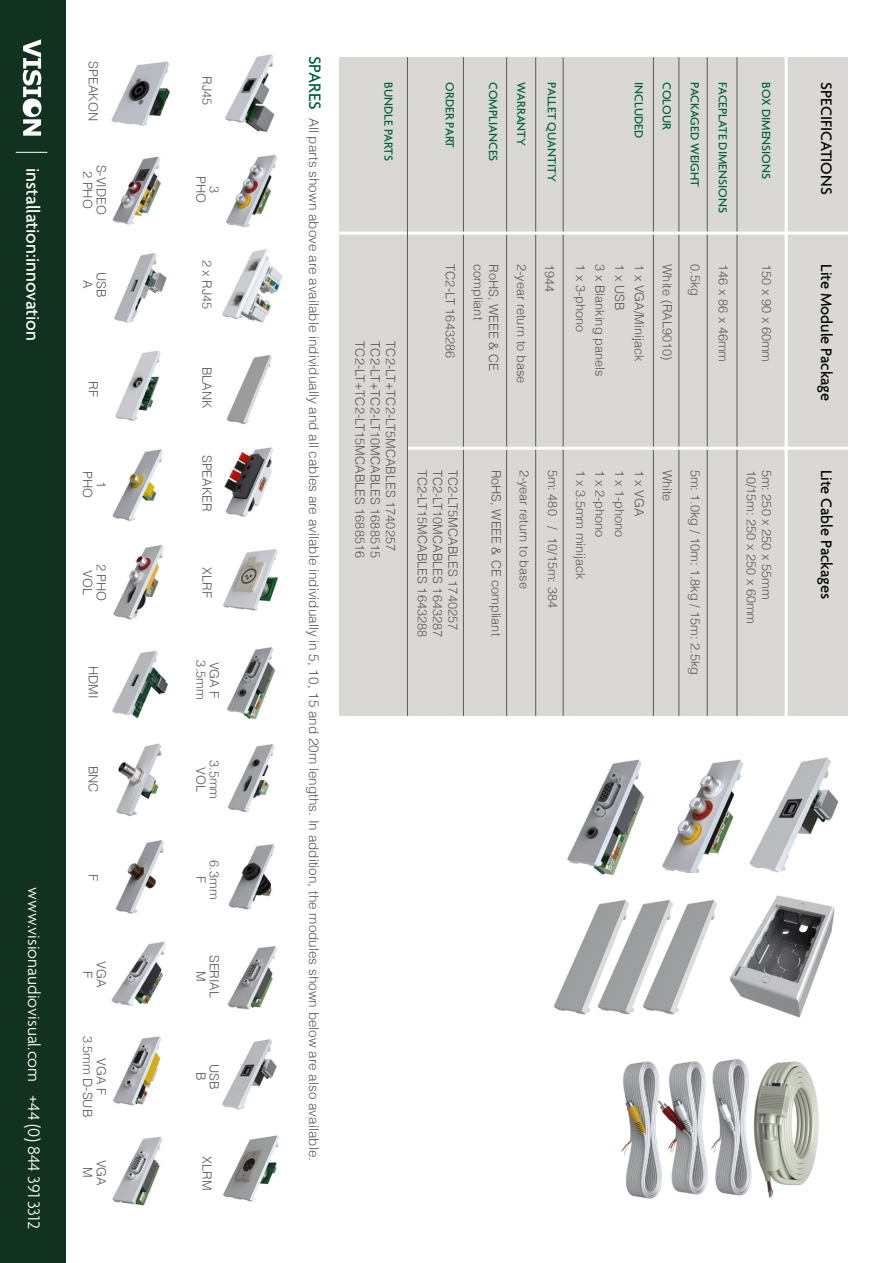
<style>
.page{position:relative;width:893px;height:1263px;background:#fff}
.page>*{position:absolute;margin:0;border:0;box-sizing:border-box;transform-origin:0 0}
.t1{font:500 19.5px "Agenda";color:#fff}
.t2{font:300 18px "Agenda";color:#fff}
.t3{font:500 16.5px "Agenda";color:#000}
.t4{font:300 13.5px "Helvetica";color:#58595b}
.t5{font:300 12.75px/13.5px "Helvetica";color:#58595b;text-align:center}
.t6{font:500 12.75px "Agenda";color:#006037}
.s1{font-family:"Agenda";font-weight:500;font-size:18px;color:#006037}
</style>
<div class="page">
<div style="left:339px;top:57px;width:508px;height:659px;background:#d9d8d4"></div>
<hr style="left:785px;top:46px;width:3px;height:673px;background:#fff">
<hr style="left:737px;top:57px;width:1px;height:659px;background:#58595b">
<hr style="left:707px;top:57px;width:1px;height:659px;background:#58595b">
<hr style="left:679px;top:57px;width:1px;height:659px;background:#58595b">
<hr style="left:653px;top:57px;width:1px;height:659px;background:#58595b">
<hr style="left:563px;top:57px;width:1px;height:659px;background:#58595b">
<hr style="left:535px;top:57px;width:1px;height:659px;background:#58595b">
<hr style="left:506px;top:57px;width:1px;height:659px;background:#58595b">
<hr style="left:463px;top:57px;width:1px;height:659px;background:#58595b">
<div style="left:0;top:0;width:65px;height:1263px;background:#123220"></div>
<hr style="left:16px;top:152px;width:31px;height:1px;background:#fff">
<svg style="left:23px;top:39px;width:18px;height:97px"></svg>
<img style="left:222px;top:249px;width:61px;height:74px">
<img style="left:225px;top:54px;width:50px;height:78px">
<img style="left:223px;top:549px;width:55px;height:62px">
<img style="left:227px;top:744px;width:48px;height:69px">
<img style="left:226px;top:154px;width:51px;height:73px">
<img style="left:224px;top:447px;width:49px;height:70px">
<img style="left:227px;top:946px;width:50px;height:64px">
<img style="left:222px;top:1039px;width:55px;height:71px">
<img style="left:223px;top:1135px;width:56px;height:67px">
<img style="left:228px;top:844px;width:47px;height:66px">
<img style="left:227px;top:647px;width:48px;height:73px">
<img style="left:226px;top:355px;width:46px;height:69px">
<img style="left:115px;top:350px;width:46px;height:71px">
<img style="left:114px;top:253px;width:53px;height:70px">
<img style="left:112px;top:156px;width:49px;height:69px">
<img style="left:112px;top:449px;width:51px;height:73px">
<img style="left:111px;top:61px;width:59px;height:65px">
<img style="left:116px;top:743px;width:46px;height:74px">
<img style="left:115px;top:840px;width:49px;height:74px">
<img style="left:111px;top:941px;width:55px;height:65px">
<img style="left:113px;top:1036px;width:48px;height:70px">
<img style="left:112px;top:1137px;width:50px;height:69px">
<img style="left:112px;top:650px;width:56px;height:69px">
<img style="left:113px;top:545px;width:51px;height:75px">
<hr style="left:310px;top:232px;width:547px;height:3px;background:#fff">
<hr style="left:407px;top:447px;width:454px;height:3px;background:#fff">
<img style="left:729px;top:895px;width:106px;height:123px">
<img style="left:662px;top:759px;width:81px;height:114px">
<img style="left:567px;top:759px;width:78px;height:117px">
<img style="left:743px;top:757px;width:96px;height:116px">
<img style="left:678px;top:900px;width:39px;height:111px">
<img style="left:634px;top:900px;width:44px;height:115px">
<img style="left:553px;top:900px;width:81px;height:115px">
<img style="left:621px;top:1061px;width:28px;height:138px">
<img style="left:649px;top:1061px;width:54px;height:138px">
<img style="left:703px;top:1059px;width:45px;height:137px">
<img style="left:748px;top:1061px;width:71px;height:137px">
<hr style="left:407px;top:57px;width:1px;height:659px;background:#58595b">
<h1 class="t1" style="left:45px;top:168px;width:174px;rotate:90deg">installation:innovation</h1>
<h2 class="t2" style="left:44px;top:887px;width:343px;rotate:90deg">www.visionaudiovisual.com +44 (0) 844 391 3312</h2>
<p class="t5" style="left:100px;top:61px;width:61px;rotate:90deg">SPEAKON</p>
<p class="t5" style="left:108px;top:165px;width:52px;rotate:90deg">S-VIDEO<br>2 PHO</p>
<p class="t5" style="left:108px;top:272px;width:27px;rotate:90deg">USB<br>A</p>
<p class="t5" style="left:100px;top:381px;width:17px;rotate:90deg">RF</p>
<p class="t5" style="left:108px;top:471px;width:28px;rotate:90deg">1<br>PHO</p>
<p class="t5" style="left:108px;top:564px;width:39px;rotate:90deg">2 PHO<br>VOL</p>
<p class="t5" style="left:100px;top:666px;width:34px;rotate:90deg">HDMI</p>
<p class="t5" style="left:100px;top:765px;width:28px;rotate:90deg">BNC</p>
<p class="t5" style="left:100px;top:874px;width:9px;rotate:90deg">F</p>
<p class="t5" style="left:108px;top:961px;width:28px;rotate:90deg">VGA<br>F</p>
<p class="t5" style="left:108px;top:1036px;width:83px;rotate:90deg">VGA F<br>3.5mm D-SUB</p>
<p class="t5" style="left:108px;top:1159px;width:28px;rotate:90deg">VGA<br>M</p>
<p class="t5" style="left:214px;top:76px;width:31px;rotate:90deg">RJ45</p>
<p class="t5" style="left:221px;top:176px;width:28px;rotate:90deg">3<br>PHO</p>
<p class="t5" style="left:214px;top:260px;width:51px;rotate:90deg">2 x RJ45</p>
<p class="t5" style="left:214px;top:366px;width:43px;rotate:90deg">BLANK</p>
<p class="t5" style="left:214px;top:455px;width:58px;rotate:90deg">SPEAKER</p>
<p class="t5" style="left:214px;top:567px;width:32px;rotate:90deg">XLRF</p>
<p class="t5" style="left:208px;top:660px;width:40px;rotate:90deg">3.5mm</p>
<p class="t5" style="left:221px;top:661px;width:38px;rotate:90deg">VGA F</p>
<p class="t5" style="left:221px;top:760px;width:40px;rotate:90deg">3.5mm<br>VOL</p>
<p class="t5" style="left:221px;top:860px;width:40px;rotate:90deg">6.3mm<br>F</p>
<p class="t5" style="left:221px;top:955px;width:45px;rotate:90deg">SERIAL<br>M</p>
<p class="t5" style="left:221px;top:1063px;width:27px;rotate:90deg">USB<br>B</p>
<p class="t5" style="left:214px;top:1156px;width:36px;rotate:90deg">XLRM</p>
<p class="t4" style="left:322px;top:56px;width:1106px;rotate:90deg"><span class="s1">SPARES</span> All parts shown above are available individually and all cables are avilable individually in 5, 10, 15 and 20m lengths. In addition, the modules shown below are also available.</p>
<p class="t6" style="left:396px;top:82px;width:80px;rotate:90deg">BUNDLE PARTS</p>
<p class="t6" style="left:458px;top:82px;width:67px;rotate:90deg">ORDER PART</p>
<p class="t6" style="left:501px;top:82px;width:81px;rotate:90deg">COMPLIANCES</p>
<p class="t6" style="left:529px;top:82px;width:65px;rotate:90deg">WARRANTY</p>
<p class="t6" style="left:560px;top:82px;width:101px;rotate:90deg">PALLET QUANTITY</p>
<p class="t6" style="left:647px;top:82px;width:57px;rotate:90deg">INCLUDED</p>
<p class="t6" style="left:675px;top:82px;width:49px;rotate:90deg">COLOUR</p>
<p class="t6" style="left:703px;top:82px;width:106px;rotate:90deg">PACKAGED WEIGHT</p>
<p class="t6" style="left:731px;top:82px;width:132px;rotate:90deg">FACEPLATE DIMENSIONS</p>
<p class="t6" style="left:774px;top:82px;width:98px;rotate:90deg">BOX DIMENSIONS</p>
<p class="t3" style="left:836px;top:82px;width:114px;rotate:90deg">SPECIFICATIONS</p>
<p class="t5" style="left:367px;top:341px;width:218px;rotate:90deg">TC2-LT+TC2-LT15MCABLES 1688516</p>
<p class="t5" style="left:382px;top:341px;width:218px;rotate:90deg">TC2-LT+TC2-LT10MCABLES 1688515</p>
<p class="t5" style="left:397px;top:341px;width:211px;rotate:90deg">TC2-LT+TC2-LT5MCABLES 1740257</p>
<p class="t5" style="left:457px;top:264px;width:95px;rotate:90deg">TC2-LT 1643286</p>
<p class="t5" style="left:485px;top:264px;width:57px;rotate:90deg">compliant</p>
<p class="t5" style="left:501px;top:264px;width:108px;rotate:90deg">RoHS, WEEE &amp; CE</p>
<p class="t5" style="left:529px;top:264px;width:121px;rotate:90deg">2-year return to base</p>
<p class="t5" style="left:557px;top:264px;width:30px;rotate:90deg">1944</p>
<p class="t5" style="left:587px;top:264px;width:70px;rotate:90deg">1 x 3-phono</p>
<p class="t5" style="left:607px;top:264px;width:113px;rotate:90deg">3 x Blanking panels</p>
<p class="t5" style="left:626px;top:264px;width:48px;rotate:90deg">1 x USB</p>
<p class="t5" style="left:646px;top:264px;width:99px;rotate:90deg">1 x VGA/Minijack</p>
<p class="t5" style="left:674px;top:264px;width:98px;rotate:90deg">White (RAL9010)</p>
<p class="t5" style="left:702px;top:264px;width:33px;rotate:90deg">0.5kg</p>
<p class="t5" style="left:730px;top:264px;width:99px;rotate:90deg">146 x 86 x 46mm</p>
<p class="t5" style="left:774px;top:264px;width:99px;rotate:90deg">150 x 90 x 60mm</p>
<p class="t3" style="left:836px;top:264px;width:138px;rotate:90deg">Lite Module Package</p>
<p class="t5" style="left:429px;top:469px;width:169px;rotate:90deg">TC2-LT15MCABLES 1643288</p>
<p class="t5" style="left:445px;top:469px;width:169px;rotate:90deg">TC2-LT10MCABLES 1643287</p>
<p class="t5" style="left:460px;top:469px;width:162px;rotate:90deg">TC2-LT5MCABLES 1740257</p>
<p class="t5" style="left:503px;top:469px;width:168px;rotate:90deg">RoHS, WEEE &amp; CE compliant</p>
<p class="t5" style="left:531px;top:469px;width:121px;rotate:90deg">2-year return to base</p>
<p class="t5" style="left:559px;top:469px;width:140px;rotate:90deg">5m: 480 / 10/15m: 384</p>
<p class="t5" style="left:587px;top:469px;width:111px;rotate:90deg">1 x 3.5mm minijack</p>
<p class="t5" style="left:607px;top:469px;width:70px;rotate:90deg">1 x 2-phono</p>
<p class="t5" style="left:626px;top:469px;width:70px;rotate:90deg">1 x 1-phono</p>
<p class="t5" style="left:646px;top:469px;width:48px;rotate:90deg">1 x VGA</p>
<p class="t5" style="left:674px;top:469px;width:33px;rotate:90deg">White</p>
<p class="t5" style="left:702px;top:469px;width:207px;rotate:90deg">5m: 1.0kg / 10m: 1.8kg / 15m: 2.5kg</p>
<p class="t5" style="left:758px;top:469px;width:156px;rotate:90deg">10/15m: 250 x 250 x 60mm</p>
<p class="t5" style="left:774px;top:469px;width:131px;rotate:90deg">5m: 250 x 250 x 55mm</p>
<p class="t3" style="left:836px;top:469px;width:131px;rotate:90deg">Lite Cable Packages</p>
</div>
